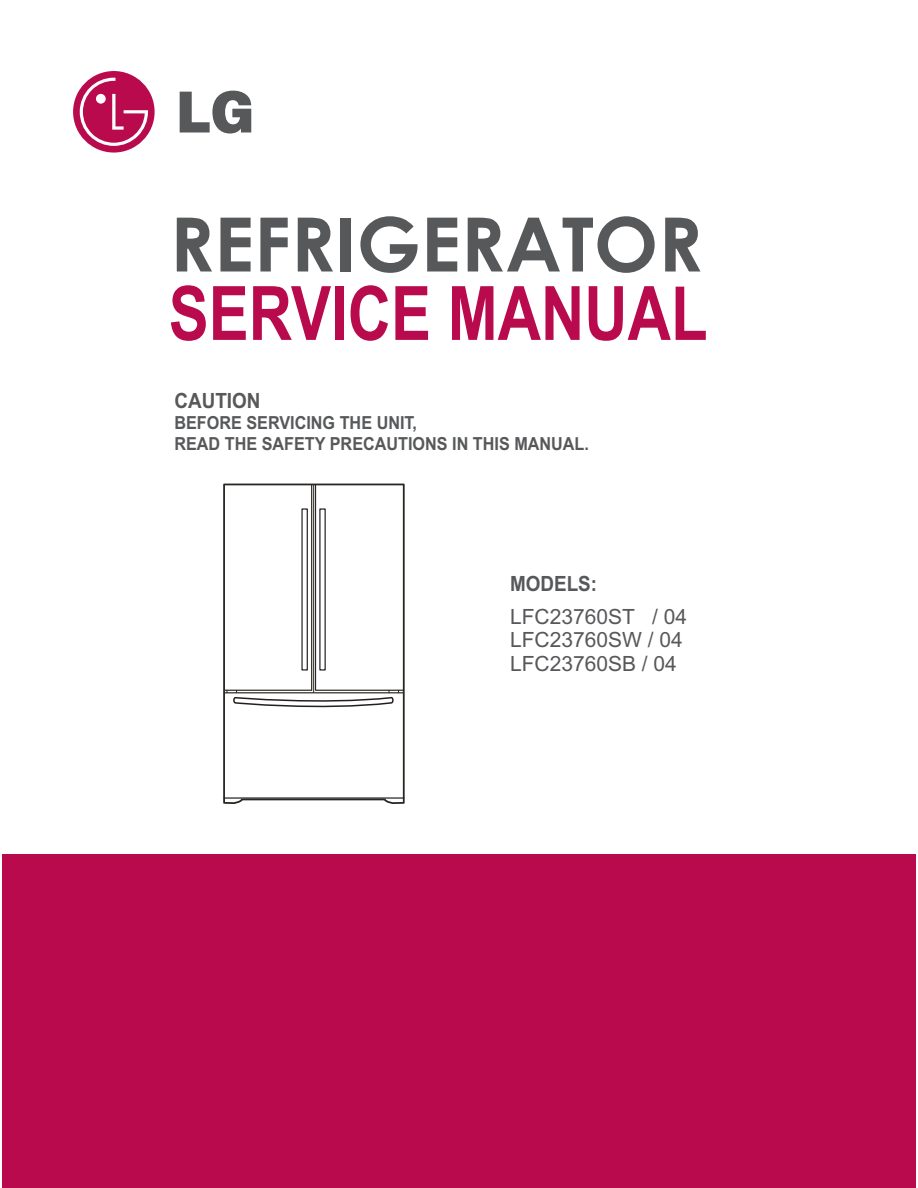
<style>
.page{position:relative;width:918px;height:1188px;background:#fff}
.page>*{position:absolute;margin:0;border:0;box-sizing:border-box;transform-origin:0 0}
.t1{font:700 75px "Arial";color:#b80a4d;scale:.8 1}
.t2{font:700 75px "Century Gothic";color:#57585a}
.t3{font:21px/23.4px "Arial";color:#57585a}
.t4{font:700 21px "Arial";color:#57585a;scale:.9 1}
.t5{font:700 18px/21.3px "Arial";color:#57585a;scale:.9 1}
</style>
<div class="page">
<div style="left:2px;top:855px;width:914px;height:333px;background:#b80a4d"></div>
<svg style="left:180px;top:91px;width:71px;height:43px"></svg>
<div style="left:73px;top:71px;width:82px;height:82px;background:#b80a4d;border-radius:50%"></div>
<svg style="left:80px;top:78px;width:68px;height:68px"></svg>
<svg style="left:223px;top:483px;width:182px;height:321px"></svg>
<hr style="left:224px;top:797px;width:180px;height:2px;background:#231f20">
<svg style="left:224px;top:483px;width:180px;height:228px"></svg>
<h1 class="t2" style="left:170px;top:215px;width:534px">REFRIGERATOR</h1>
<h1 class="t1" style="left:169px;top:285px;width:675px">SERVICE MANUAL</h1>
<p class="t4" style="left:174px;top:392px;width:97px">CAUTION</p>
<p class="t5" style="left:174px;top:414px;width:462px">BEFORE SERVICING THE UNIT,<br>READ THE SAFETY PRECAUTIONS IN THIS MANUAL.</p>
<p class="t4" style="left:510px;top:576px;width:98px">MODELS:</p>
<p class="t3" style="left:510px;top:607px;width:179px">LFC23760ST / 04<br>LFC23760SW / 04<br>LFC23760SB / 04</p>
</div>
